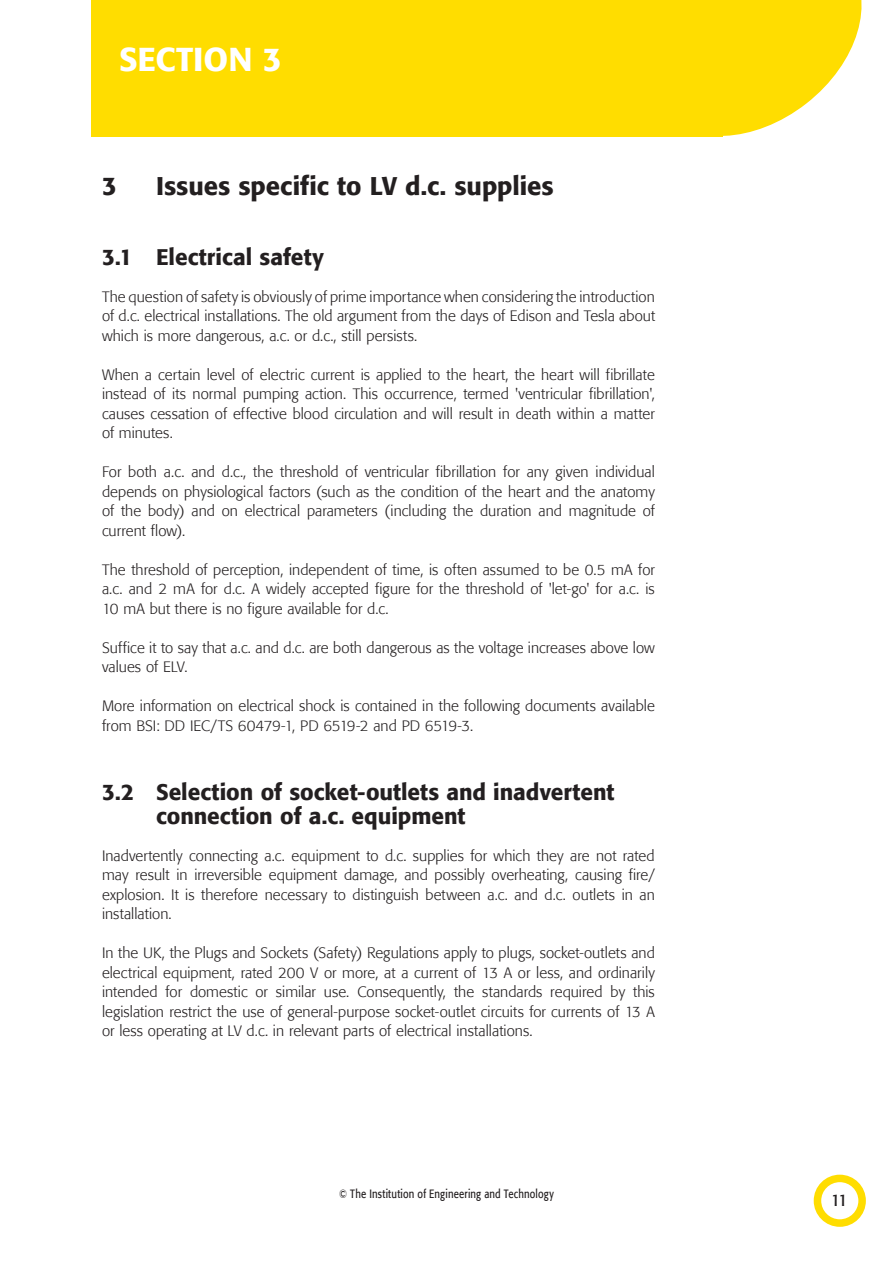
<style>
.page{position:relative;width:893px;height:1263px;background:#fff}
.page>*{position:absolute;margin:0;border:0;box-sizing:border-box;transform-origin:0 0}
.t1{font:500 33px "Formata BQ";color:#fff}
.t2{font:500 25.5px "Formata BQ";color:#231f20}
.t3{font:500 22.5px/24px "Formata BQ";color:#231f20}
.t4{font:16.5px "Formata BQ";color:#231f20}
.t5{font:300 15px/19.5px "Formata BQ";color:#231f20;text-align:justify}
.t6{font:12px "Formata BQ";letter-spacing:.02em;color:#231f20;scale:.8 1}
</style>
<div class="page">
<div style="left:814px;top:1175px;width:52px;height:52px;border:8px solid #fd0;border-radius:50%"></div>
<div style="left:91px;top:0;width:632px;height:136px;background:#fd0"></div>
<svg style="left:632px;top:0;width:230px;height:137px"></svg>
<h1 class="t1" style="left:119px;top:39px;width:165px">SECTION 3</h1>
<h2 class="t2" style="left:102px;top:170px;width:16px">3</h2>
<h2 class="t2" style="left:156px;top:170px;width:399px">Issues specific to LV d.c. supplies</h2>
<h3 class="t3" style="left:102px;top:245px;width:223px">3.1 Electrical safety</h3>
<p class="t5" style="left:102px;top:287px;width:555px">The question of safety is obviously of prime importance when considering the introduction of d.c. electrical installations. The old argument from the days of Edison and Tesla about which is more dangerous, a.c. or d.c., still persists.</p>
<p class="t5" style="left:102px;top:365px;width:554px">When a certain level of electric current is applied to the heart, the heart will fibrillate instead of its normal pumping action. This occurrence, termed 'ventricular fibrillation', causes cessation of effective blood circulation and will result in death within a matter of minutes.</p>
<p class="t5" style="left:102px;top:463px;width:554px">For both a.c. and d.c., the threshold of ventricular fibrillation for any given individual depends on physiological factors (such as the condition of the heart and the anatomy of the body) and on electrical parameters (including the duration and magnitude of current flow).</p>
<p class="t5" style="left:102px;top:560px;width:554px">The threshold of perception, independent of time, is often assumed to be 0.5 mA for a.c. and 2 mA for d.c. A widely accepted figure for the threshold of 'let-go' for a.c. is 10 mA but there is no figure available for d.c.</p>
<p class="t5" style="left:102px;top:638px;width:554px">Suffice it to say that a.c. and d.c. are both dangerous as the voltage increases above low values of ELV.</p>
<p class="t5" style="left:102px;top:697px;width:554px">More information on electrical shock is contained in the following documents available from BSI: DD IEC/TS 60479-1, PD 6519-2 and PD 6519-3.</p>
<h3 class="t3" style="left:156px;top:780px;width:460px;text-indent:-54px">3.2 Selection of socket-outlets and inadvertent connection of a.c. equipment</h3>
<p class="t5" style="left:102px;top:846px;width:554px">Inadvertently connecting a.c. equipment to d.c. supplies for which they are not rated may result in irreversible equipment damage, and possibly overheating, causing fire/ explosion. It is therefore necessary to distinguish between a.c. and d.c. outlets in an installation.</p>
<p class="t5" style="left:102px;top:943px;width:554px">In the UK, the Plugs and Sockets (Safety) Regulations apply to plugs, socket-outlets and electrical equipment, rated 200 V or more, at a current of 13 A or less, and ordinarily intended for domestic or similar use. Consequently, the standards required by this legislation restrict the use of general-purpose socket-outlet circuits for currents of 13 A or less operating at LV d.c. in relevant parts of electrical installations.</p>
<p class="t6" style="left:339px;top:1186px;width:270px">© The Institution of Engineering and Technology</p>
<p class="t4" style="left:831px;top:1190px;width:19px">11</p>
</div>
